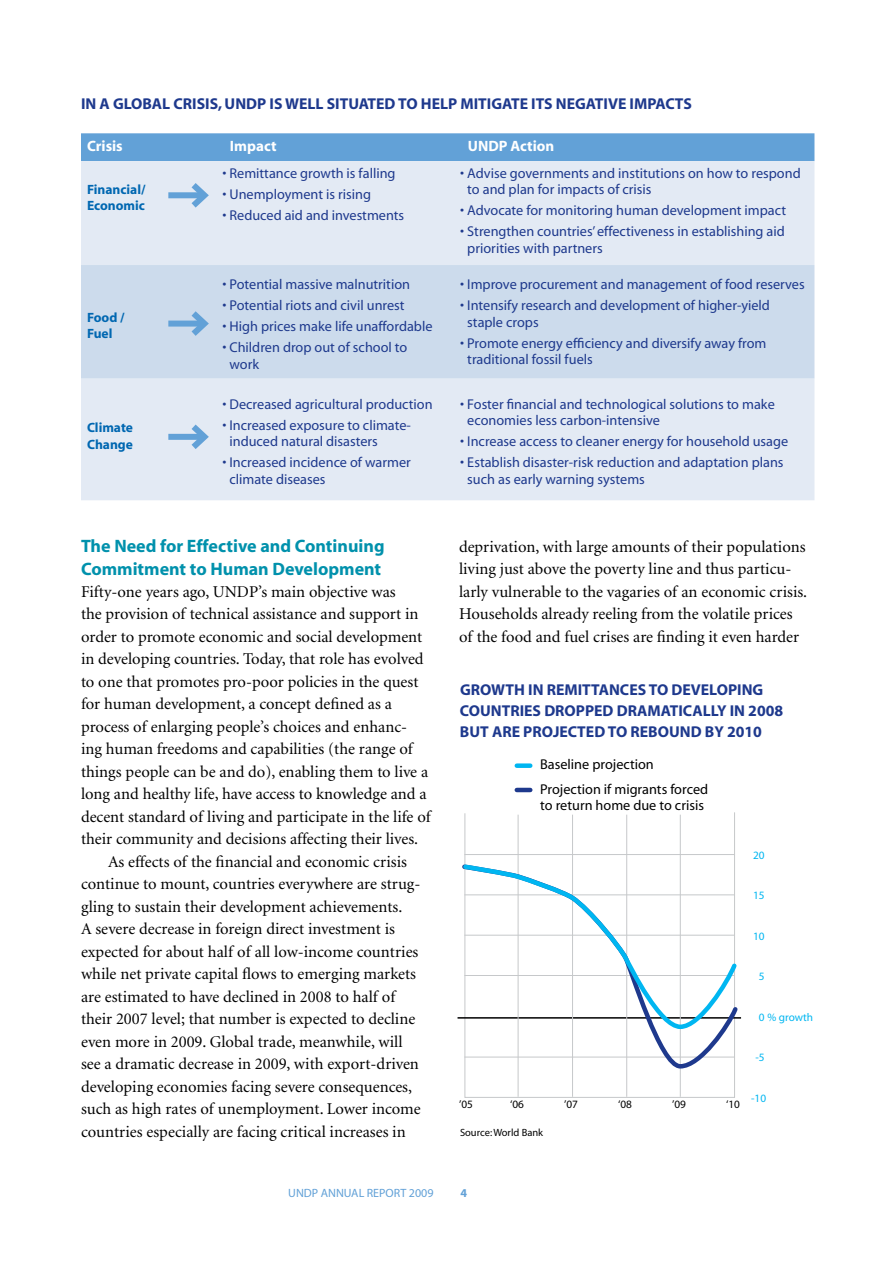
<style>
.page{position:relative;width:893px;height:1263px;background:#fff}
.page>*{position:absolute;margin:0;border:0;box-sizing:border-box;transform-origin:0 0}
.t1{font:700 18px/22.5px "Myriad";color:#0091ac}
.t2{font:16.5px/22.5px "Minion";color:#000}
.t3{font:700 15.75px "Myriad";color:#1e398d}
.t4{font:700 15px "Myriad";color:#fff}
.t5{font:14.25px/16.5px "Myriad";color:#1e398d}
.t6{font:14.25px/24.3px "Myriad";color:#000}
.t7{font:700 13.5px/16.5px "Myriad";color:#0067b1}
.t8{font:12px "Myriad";color:#62a1d7}
.t9{font:700 12px "Myriad";color:#62a1d7}
.t10{font:11.25px "Myriad";color:#00b6f1}
.t11{font:11.25px "Myriad";color:#000}
.t12{font:10.5px "Myriad";color:#000}
</style>
<div class="page">
<div style="left:81px;top:133px;width:733px;height:28px;background:#62a1d7"></div>
<div style="left:81px;top:161px;width:733px;height:339px;background:#e3eaf4"></div>
<div style="left:81px;top:265px;width:733px;height:113px;background:#ccdbec"></div>
<div style="left:168px;top:192px;width:36px;height:6px;background:#62a1d7"></div>
<svg style="left:185px;top:177px;width:28px;height:37px"></svg>
<div style="left:168px;top:321px;width:36px;height:6px;background:#62a1d7"></div>
<svg style="left:185px;top:305px;width:28px;height:37px"></svg>
<div style="left:168px;top:434px;width:36px;height:6px;background:#62a1d7"></div>
<svg style="left:185px;top:418px;width:28px;height:37px"></svg>
<svg style="left:464px;top:812px;width:271px;height:286px"></svg>
<hr style="left:464px;top:854px;width:270px;height:1px;background:#c6c8ca">
<hr style="left:458px;top:1017px;width:283px;height:2px;background:#000">
<hr style="left:518px;top:815px;width:1px;height:282px;background:#c6c8ca">
<hr style="left:572px;top:815px;width:1px;height:282px;background:#c6c8ca">
<hr style="left:626px;top:815px;width:1px;height:282px;background:#c6c8ca">
<hr style="left:680px;top:815px;width:1px;height:282px;background:#c6c8ca">
<svg style="left:460px;top:1017px;width:281px;height:54px"></svg>
<svg style="left:461px;top:862px;width:279px;height:169px"></svg>
<div style="left:517px;top:763px;width:13px;height:5px;background:#00b6f1"></div>
<hr style="left:517px;top:788px;width:13px;height:4px;background:#1e398d">
<p class="t3" style="left:81px;top:96px;width:62px">IN A GLOBA</p>
<p class="t3" style="left:162px;top:96px;width:74px">L CRISIS, UNDP</p>
<p class="t3" style="left:269px;top:96px;width:376px">IS WELL SITUATED TO HELP MITIGATE ITS NEGATIVE IMPAC</p>
<p class="t3" style="left:675px;top:96px;width:18px">TS</p>
<p class="t4" style="left:87px;top:138px;width:37px">CRISIS</p>
<p class="t4" style="left:230px;top:138px;width:48px">IMPACT</p>
<p class="t4" style="left:468px;top:138px;width:88px">UNDP ACTION</p>
<p class="t7" style="left:87px;top:181px;width:60px">FINANCIAL/<br>ECONOMIC</p>
<p class="t5" style="left:222px;top:165px;width:175px">• Remittance growth is falling</p>
<p class="t5" style="left:222px;top:186px;width:150px">• Unemployment is rising</p>
<p class="t5" style="left:222px;top:207px;width:183px">• Reduced aid and investments</p>
<p class="t5" style="left:467px;top:165px;width:335px;text-indent:-7px">• Advise governments and institutions on how to respond to and plan for impacts of crisis</p>
<p class="t5" style="left:460px;top:203px;width:327px">• Advocate for monitoring human development impact</p>
<p class="t5" style="left:467px;top:224px;width:319px;text-indent:-7px">• Strengthen countries’ effectiveness in establishing aid priorities with partners</p>
<p class="t7" style="left:87px;top:309px;width:39px">FOOD /<br>FUEL</p>
<p class="t7" style="left:87px;top:420px;width:48px">CLIMATE<br>CHANGE</p>
<p class="t5" style="left:222px;top:277px;width:189px">• Potential massive malnutrition</p>
<p class="t5" style="left:222px;top:298px;width:184px">• Potential riots and civil unrest</p>
<p class="t5" style="left:222px;top:319px;width:212px">• High prices make life unaffordable</p>
<p class="t5" style="left:230px;top:340px;width:179px;text-indent:-7px">• Children drop out of school to work</p>
<p class="t5" style="left:222px;top:396px;width:212px">• Decreased agricultural production</p>
<p class="t5" style="left:229px;top:417px;width:183px;text-indent:-7px">• Increased exposure to climate&shy;induced natural disasters</p>
<p class="t5" style="left:229px;top:455px;width:183px;text-indent:-7px">• Increased incidence of warmer climate diseases</p>
<p class="t1" style="left:81px;top:535px;width:305px">THE NEED FOR EFFECTIVE AND CONTINUING<br>COMMITMENT TO HUMAN DEVELOPMENT</p>
<p class="t2" style="left:81px;top:581px;width:316px">Fifty-one years ago, UNDP’s main objective was</p>
<p class="t2" style="left:81px;top:604px;width:339px">the provision of technical assistance and support in</p>
<p class="t2" style="left:81px;top:626px;width:343px">order to promote economic and social development</p>
<p class="t2" style="left:81px;top:649px;width:344px">in developing countries. Today, that role has evolved</p>
<p class="t2" style="left:81px;top:671px;width:339px">to one that promotes pro-poor policies in the quest</p>
<p class="t2" style="left:81px;top:693px;width:312px">for human development, a concept defined as a</p>
<p class="t2" style="left:81px;top:716px;width:328px">process of enlarging people’s choices and enhanc-</p>
<p class="t2" style="left:81px;top:738px;width:333px">ing human freedoms and capabilities (the range of</p>
<p class="t2" style="left:81px;top:761px;width:349px">things people can be and do), enabling them to live a</p>
<p class="t2" style="left:81px;top:783px;width:347px">long and healthy life, have access to knowledge and a</p>
<p class="t2" style="left:81px;top:806px;width:351px">decent standard of living and participate in the life of</p>
<p class="t2" style="left:81px;top:828px;width:339px">their community and decisions affecting their lives.</p>
<p class="t2" style="left:108px;top:851px;width:300px">As effects of the financial and economic crisis</p>
<p class="t2" style="left:81px;top:873px;width:341px">continue to mount, countries everywhere are strug-</p>
<p class="t2" style="left:81px;top:896px;width:323px">gling to sustain their development achievements.</p>
<p class="t2" style="left:81px;top:918px;width:315px">A severe decrease in foreign direct investment is</p>
<p class="t2" style="left:81px;top:941px;width:339px">expected for about half of all low-income countries</p>
<p class="t2" style="left:81px;top:963px;width:337px">while net private capital flows to emerging markets</p>
<p class="t2" style="left:81px;top:986px;width:316px">are estimated to have declined in 2008 to half of</p>
<p class="t2" style="left:81px;top:1008px;width:336px">their 2007 level; that number is expected to decline</p>
<p class="t2" style="left:81px;top:1031px;width:323px">even more in 2009. Global trade, meanwhile, will</p>
<p class="t2" style="left:81px;top:1053px;width:339px">see a dramatic decrease in 2009, with export-driven</p>
<p class="t2" style="left:81px;top:1076px;width:333px">developing economies facing severe consequences,</p>
<p class="t2" style="left:81px;top:1098px;width:341px">such as high rates of unemployment. Lower income</p>
<p class="t2" style="left:81px;top:1121px;width:326px">countries especially are facing critical increases in</p>
<p class="t5" style="left:460px;top:277px;width:346px">• Improve procurement and management of food reserves</p>
<p class="t5" style="left:467px;top:298px;width:304px;text-indent:-7px">• Intensify research and development of higher-yield staple crops</p>
<p class="t5" style="left:467px;top:335px;width:301px;text-indent:-7px">• Promote energy efficiency and diversify away from traditional fossil fuels</p>
<p class="t5" style="left:467px;top:396px;width:309px;text-indent:-7px">• Foster financial and technological solutions to make economies less carbon-intensive</p>
<p class="t5" style="left:460px;top:434px;width:329px">• Increase access to cleaner energy for household usage</p>
<p class="t5" style="left:467px;top:455px;width:318px;text-indent:-7px">• Establish disaster-risk reduction and adaptation plans such as early warning systems</p>
<p class="t2" style="left:459px;top:536px;width:350px">deprivation, with large amounts of their populations living just above the poverty line and thus particu&shy;larly vulnerable to the vagaries of an economic crisis.<br>Households already reeling from the volatile prices of the food and fuel crises are finding it even harder</p>
<p class="t3" style="left:460px;top:681px;width:12px">GRO</p>
<p class="t3" style="left:491px;top:681px;width:119px">WTH IN REMITTANC</p>
<p class="t3" style="left:629px;top:681px;width:124px">ES TO DEVELOPING</p>
<p class="t3" style="left:460px;top:702px;width:12px">COUN</p>
<p class="t3" style="left:502px;top:702px;width:54px">TRIES DROPP</p>
<p class="t3" style="left:594px;top:702px;width:35px">ED DRAMA</p>
<p class="t3" style="left:670px;top:702px;width:115px">TICALLY IN 2008</p>
<p class="t3" style="left:460px;top:723px;width:73px">BUT ARE PROJ</p>
<p class="t3" style="left:559px;top:723px;width:101px">ECTED TO REBOUND</p>
<p class="t3" style="left:705px;top:723px;width:59px">BY 2010</p>
<p class="t6" style="left:540px;top:753px;width:169px">Baseline projection<br>Projection if migrants forced</p>
<p class="t6" style="left:540px;top:794px;width:165px">to return home due to crisis</p>
<p class="t11" style="left:459px;top:1099px;width:15px">’05</p>
<p class="t11" style="left:510px;top:1099px;width:15px">‘06</p>
<p class="t11" style="left:564px;top:1099px;width:15px">’07</p>
<p class="t11" style="left:618px;top:1099px;width:15px">‘08</p>
<p class="t11" style="left:672px;top:1099px;width:15px">’09</p>
<p class="t11" style="left:726px;top:1099px;width:15px">‘10</p>
<p class="t12" style="left:460px;top:1127px;width:85px">Source: World Bank</p>
<p class="t10" style="left:753px;top:849px;width:13px">20</p>
<p class="t10" style="left:753px;top:890px;width:13px">15</p>
<p class="t10" style="left:753px;top:930px;width:13px">10</p>
<p class="t10" style="left:759px;top:971px;width:7px">5</p>
<p class="t10" style="left:759px;top:1011px;width:56px">0 % growth</p>
<p class="t10" style="left:755px;top:1052px;width:11px">-5</p>
<p class="t10" style="left:751px;top:1092px;width:16px">-10</p>
<p class="t8" style="left:288px;top:1187px;width:9px">undp</p>
<p class="t8" style="left:321px;top:1187px;width:9px">annua</p>
<p class="t8" style="left:359px;top:1187px;width:76px">l report 2009</p>
<p class="t9" style="left:461px;top:1187px;width:8px">4</p>
</div>
